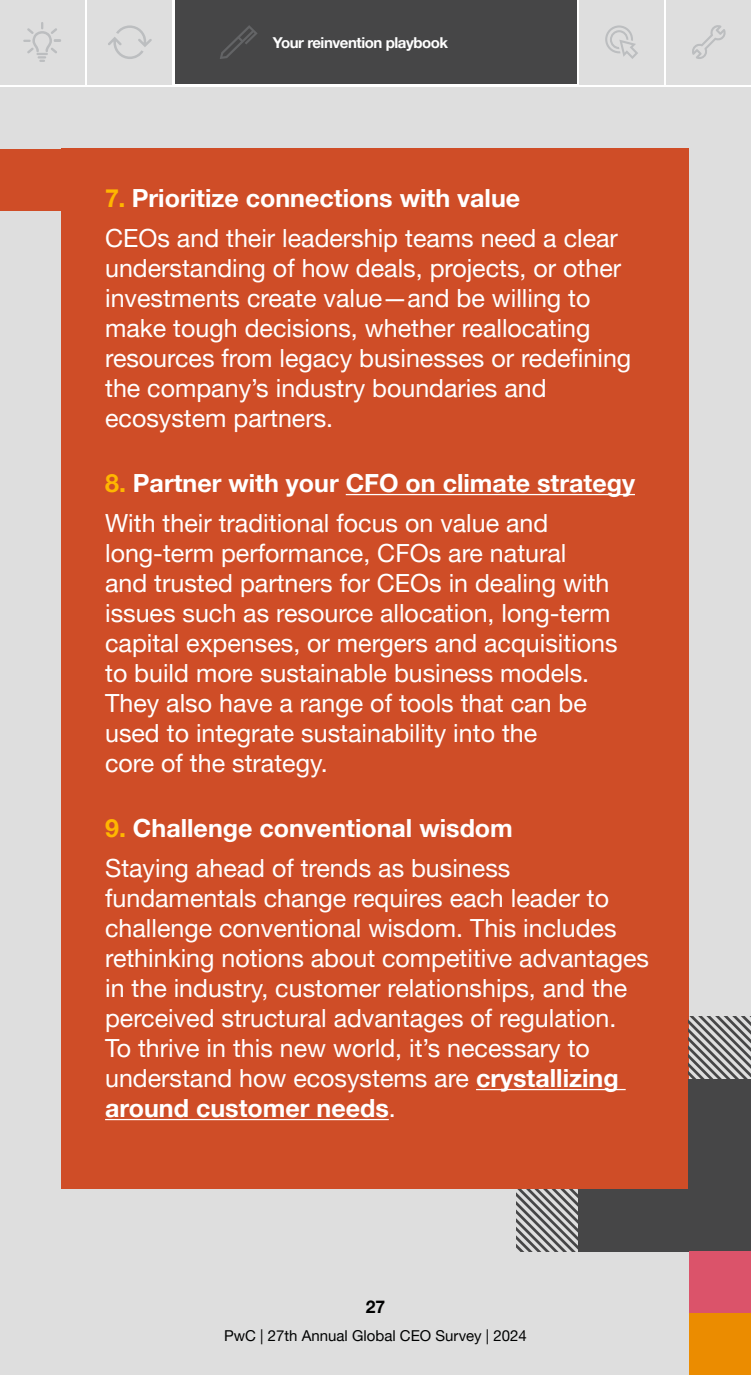
<style>
.page{position:relative;width:751px;height:1375px;background:#fff}
.page>*{position:absolute;margin:0;border:0;box-sizing:border-box;transform-origin:0 0}
.t1{font:25px/30px "Helvetica Neue LT Pro";color:#fff}
.t2{font:700 25px/40px "Helvetica Neue LT Pro";color:#fff}
.t3{font:700 17.5px "Helvetica Neue LT Pro";color:#000}
.t4{font:15px "Helvetica Neue LT Pro";color:#000101}
.t5{font:700 15px "Helvetica Neue LT Pro";letter-spacing:-.03em;color:#fff}
.s1{font-weight:700;color:#ffb600}
.s2{font-weight:700}
.s3{color:#ffb600}
.s4{font-weight:400}
</style>
<div class="page">
<div style="left:175px;top:0;width:401px;height:84px;background:#464647"></div>
<div style="left:0;top:0;width:84px;height:84px;background:#dedede"></div>
<svg style="left:220px;top:25px;width:37px;height:34px"></svg>
<svg style="left:23px;top:22px;width:38px;height:40px"></svg>
<div style="left:88px;top:0;width:84px;height:84px;background:#dedede"></div>
<svg style="left:108px;top:25px;width:44px;height:34px"></svg>
<div style="left:579px;top:0;width:84px;height:84px;background:#dedede"></div>
<div style="left:666px;top:0;width:84px;height:84px;background:#dedede"></div>
<svg style="left:605px;top:25px;width:32px;height:34px"></svg>
<svg style="left:692px;top:25px;width:34px;height:34px"></svg>
<div style="left:0;top:87px;width:750px;height:1288px;background:#dedede"></div>
<div style="left:62px;top:149px;width:626px;height:1040px;background:#cf4d27"></div>
<div style="left:0;top:149px;width:62px;height:62px;background:#cf4d27"></div>
<hr style="left:345px;top:494px;width:289px;height:1px;background:#fff">
<hr style="left:475px;top:1089px;width:150px;height:1px;background:#fff">
<hr style="left:105px;top:1119px;width:283px;height:1px;background:#fff">
<div style="left:688px;top:1079px;width:62px;height:172px;background:#464647"></div>
<div style="left:578px;top:1189px;width:172px;height:62px;background:#464647"></div>
<svg style="left:688px;top:1017px;width:62px;height:62px"></svg>
<svg style="left:516px;top:1189px;width:62px;height:62px"></svg>
<div style="left:688px;top:1251px;width:62px;height:62px;background:#db536a"></div>
<div style="left:688px;top:1313px;width:62px;height:62px;background:#eb8c00"></div>
<p class="t5" style="left:273px;top:33px;width:177px">Your reinvention playbook</p>
<p class="t1" style="left:105px;top:178px;width:514px;line-height:40px"><span class="s1">7.</span> <span class="s2">Prioritize connections with value<br></span>CEOs and their leadership teams need a clear</p>
<p class="t1" style="left:105px;top:253px;width:527px">understanding of how deals, projects, or other investments create value—and be willing to make tough decisions, whether reallocating resources from legacy businesses or redefining the company’s industry boundaries and ecosystem partners.</p>
<p class="t2" style="left:105px;top:463px;width:531px"><span class="s3">8.</span> Partner with your CFO on climate strategy<br><span class="s4">With their traditional focus on value and</span></p>
<p class="t1" style="left:105px;top:538px;width:513px">long-term performance, CFOs are natural<br>and trusted partners for CEOs in dealing with issues such as resource allocation, long-term capital expenses, or mergers and acquisitions to build more sustainable business models.<br>They also have a range of tools that can be used to integrate sustainability into the<br>core of the strategy.</p>
<p class="t1" style="left:105px;top:808px;width:409px;line-height:40px"><span class="s1">9.</span> <span class="s2">Challenge conventional wisdom<br></span>Staying ahead of trends as business</p>
<p class="t1" style="left:105px;top:883px;width:545px">fundamentals change requires each leader to challenge conventional wisdom. This includes rethinking notions about competitive advantages in the industry, customer relationships, and the perceived structural advantages of regulation.<br>To thrive in this new world, it’s necessary to understand how ecosystems are <span class="s2">crystallizing around customer needs</span>.</p>
<p class="t3" style="left:365px;top:1296px;width:21px">27</p>
<p class="t4" style="left:224px;top:1326px;width:304px">PwC | 27th Annual Global CEO Survey | 2024</p>
</div>
